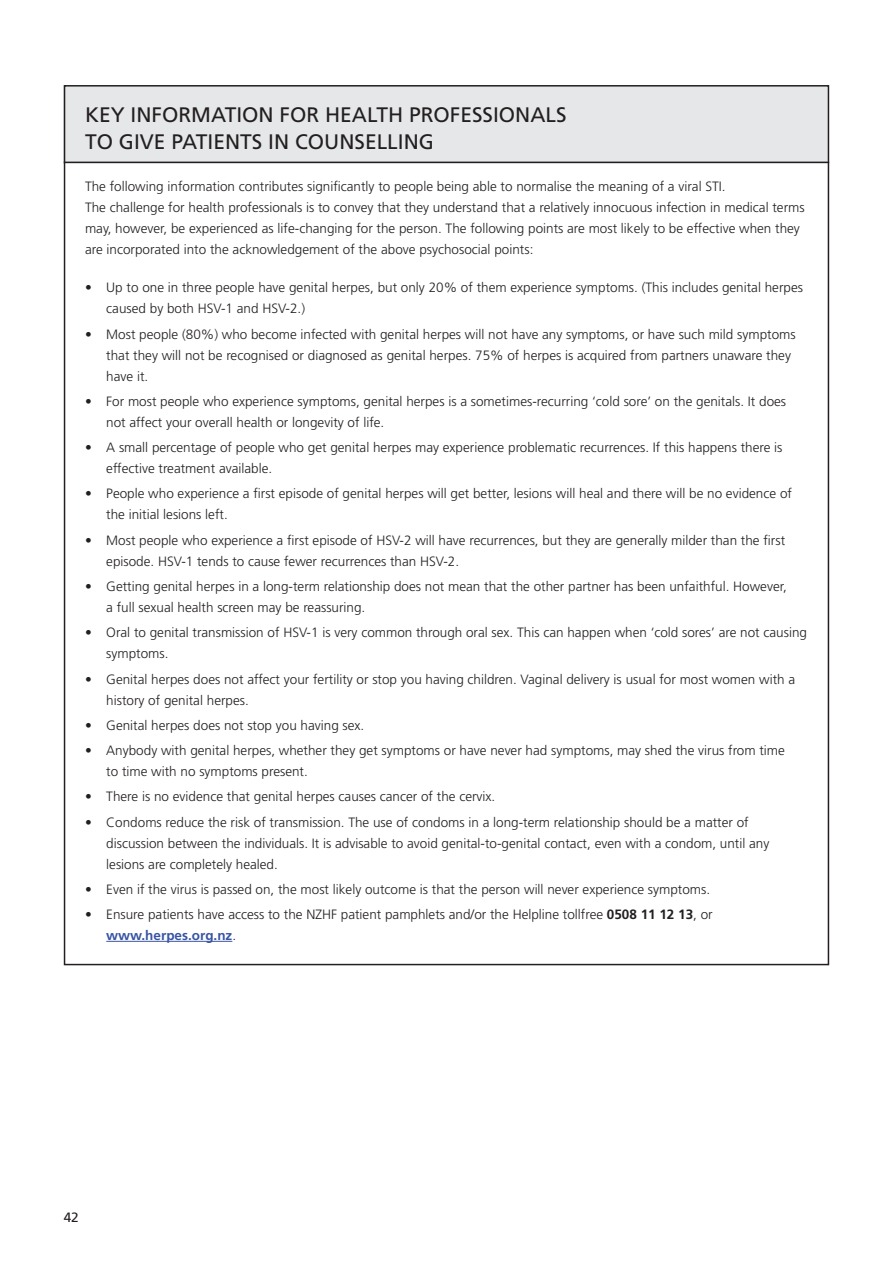
<style>
.page{position:relative;width:893px;height:1263px;background:#fff}
.page>*{position:absolute;margin:0;border:0;box-sizing:border-box;transform-origin:0 0}
.t1{font:21px "Frutiger";color:#231f20}
.t2{font:300 13.5px/21px "Frutiger";color:#231f20}
.t3{font:13.5px "Frutiger";color:#231f20}
.s1{font-weight:700}
.s2{font-weight:700;color:#3854a4}
</style>
<div class="page">
<div style="left:64px;top:85px;width:765px;height:79px;background:#e6e7e9"></div>
<hr style="left:64px;top:162px;width:765px;height:1px;background:#231f20">
<hr style="left:106px;top:941px;width:126px;height:1px;background:#3854a4">
<h1 class="t1" style="left:85px;top:102px;width:139px">KEY I NFORMATIO</h1>
<h1 class="t1" style="left:259px;top:102px;width:95px">N FOR HEALT</h1>
<h1 class="t1" style="left:388px;top:102px;width:35px">H PRO</h1>
<h1 class="t1" style="left:450px;top:102px;width:22px">FESSIO</h1>
<h1 class="t1" style="left:515px;top:102px;width:28px">NALS</h1>
<h1 class="t1" style="left:85px;top:129px;width:98px">TO GIVEPATIE</h1>
<h1 class="t1" style="left:225px;top:129px;width:140px">NTS IN COUNSELLI</h1>
<h1 class="t1" style="left:404px;top:129px;width:29px">NG</h1>
<p class="t2" style="left:85px;top:176px;width:721px">The following information contributes significantly to people being able to normalise the meaning of a viral STI.<br>The challenge for health professionals is to convey that they understand that a relatively innocuous infection in medical terms may, however, be experienced as life-changing for the person. The following points are most likely to be effective when they are incorporated into the acknowledgement of the above psychosocial points:</p>
<p class="t2" style="left:106px;top:277px;width:698px;text-indent:-21px">• Up to one in three people have genital herpes, but only 20% of them experience symptoms. (This includes genital herpes caused by both HSV-1 and HSV-2.)</p>
<p class="t2" style="left:106px;top:324px;width:691px;text-indent:-21px">• Most people (80%) who become infected with genital herpes will not have any symptoms, or have such mild symptoms that they will not be recognised or diagnosed as genital herpes. 75% of herpes is acquired from partners unaware they have it.</p>
<p class="t2" style="left:106px;top:391px;width:681px;text-indent:-21px">• For most people who experience symptoms, genital herpes is a sometimes-recurring ‘cold sore’ on the genitals. It does not affect your overall health or longevity of life.</p>
<p class="t2" style="left:106px;top:437px;width:678px;text-indent:-21px">• A small percentage of people who get genital herpes may experience problematic recurrences. If this happens there is effective treatment available.</p>
<p class="t2" style="left:106px;top:483px;width:687px;text-indent:-21px">• People who experience a first episode of genital herpes will get better, lesions will heal and there will be no evidence of the initial lesions left.</p>
<p class="t2" style="left:106px;top:530px;width:680px;text-indent:-21px">• Most people who experience a first episode of HSV-2 will have recurrences, but they are generally milder than the first episode. HSV-1 tends to cause fewer recurrences than HSV-2.</p>
<p class="t2" style="left:106px;top:576px;width:682px;text-indent:-21px">• Getting genital herpes in a long-term relationship does not mean that the other partner has been unfaithful. However, a full sexual health screen may be reassuring.</p>
<p class="t2" style="left:106px;top:622px;width:702px;text-indent:-21px">• Oral to genital transmission of HSV-1 is very common through oral sex. This can happen when ‘cold sores’ are not causing symptoms.</p>
<p class="t2" style="left:106px;top:668px;width:690px;text-indent:-21px">• Genital herpes does not affect your fertility or stop you having children. Vaginal delivery is usual for most women with a history of genital herpes.</p>
<p class="t2" style="left:85px;top:715px;width:281px">• Genital herpes does not stop you having sex.</p>
<p class="t2" style="left:106px;top:740px;width:680px;text-indent:-21px">• Anybody with genital herpes, whether they get symptoms or have never had symptoms, may shed the virus from time to time with no symptoms present.</p>
<p class="t2" style="left:85px;top:786px;width:412px">• There is no evidence that genital herpes causes cancer of the cervix.</p>
<p class="t2" style="left:106px;top:812px;width:665px;text-indent:-21px">• Condoms reduce the risk of transmission. The use of condoms in a long-term relationship should be a matter of discussion between the individuals. It is advisable to avoid genital-to-genital contact, even with a condom, until any lesions are completely healed.</p>
<p class="t2" style="left:85px;top:879px;width:627px">• Even if the virus is passed on, the most likely outcome is that the person will never experience symptoms.</p>
<p class="t2" style="left:106px;top:904px;width:608px;text-indent:-21px">• Ensure patients have access to the NZHF patient pamphlets and/or the Helpline tollfree <span class="s1">0508 11 12 13</span>, or <span class="s2">www.herpes.org.nz</span>.</p>
<p class="t3" style="left:64px;top:1209px;width:17px">42</p>
</div>
